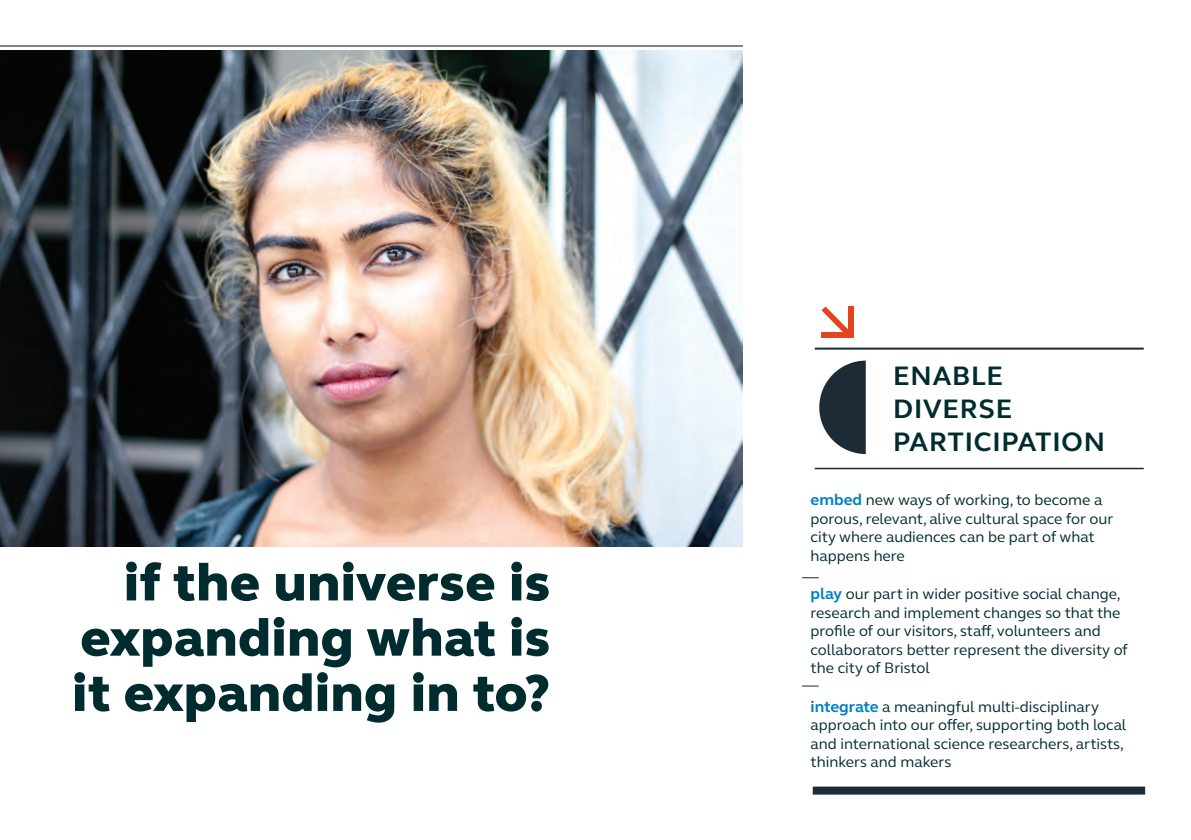
<style>
.page{position:relative;width:1191px;height:840px;background:#fff}
.page>*{position:absolute;margin:0;border:0;box-sizing:border-box;transform-origin:0 0}
.t1{font:800 53.4px/55.2px "FS Elliot Pro";letter-spacing:.01em;color:#002c2f;text-align:justify}
.t2{font:700 27.4px/32.8px "FS Elliot Pro";letter-spacing:.03em;color:#002c2f}
.t3{font:15.4px/18.4px "FS Elliot Pro";color:#002c2f}
.s1{font-weight:700;font-size:16px;color:#0080c5}
</style>
<div class="page">
<hr style="left:0;top:45px;width:743px;height:2px;background:#1d2b36">
<svg style="left:819px;top:360px;width:46px;height:94px"></svg>
<hr style="left:814px;top:467px;width:329px;height:2px;background:#1d2b36">
<hr style="left:814px;top:347px;width:329px;height:2px;background:#1d2b36">
<div style="left:821px;top:332px;width:32px;height:6px;background:#e44320"></div>
<svg style="left:821px;top:306px;width:26px;height:26px"></svg>
<div style="left:847px;top:306px;width:6px;height:32px;background:#e44320"></div>
<svg style="left:802px;top:577px;width:16px;height:1px"></svg>
<svg style="left:802px;top:685px;width:16px;height:1px"></svg>
<img style="left:0;top:50px;width:743px;height:496px">
<div style="left:812px;top:786px;width:333px;height:8px;background:#1d2b36"></div>
<p class="t1" style="left:72px;top:554px;width:479px;text-indent:52px">if the universe is expanding what is it expanding in to?</p>
<p class="t2" style="left:893px;top:358px;width:213px">ENABLE<br>DIVERSE<br>PARTICIPATION</p>
<p class="t3" style="left:810px;top:490px;width:304px"><span class="s1">embed</span> new ways of working, to become a porous, relevant, alive cultural space for our city where audiences can be part of what happens here</p>
<p class="t3" style="left:810px;top:584px;width:319px"><span class="s1">play</span> our part in wider positive social change, research and implement changes so that the profile of our visitors, staff, volunteers and collaborators better represent the diversity of the city of Bristol</p>
<p class="t3" style="left:810px;top:696px;width:290px"><span class="s1">integrate</span> a meaningful multi-disciplinary</p>
<p class="t3" style="left:810px;top:715px;width:317px">approach into our offer, supporting both local and international science researchers, artists, thinkers and makers</p>
</div>
